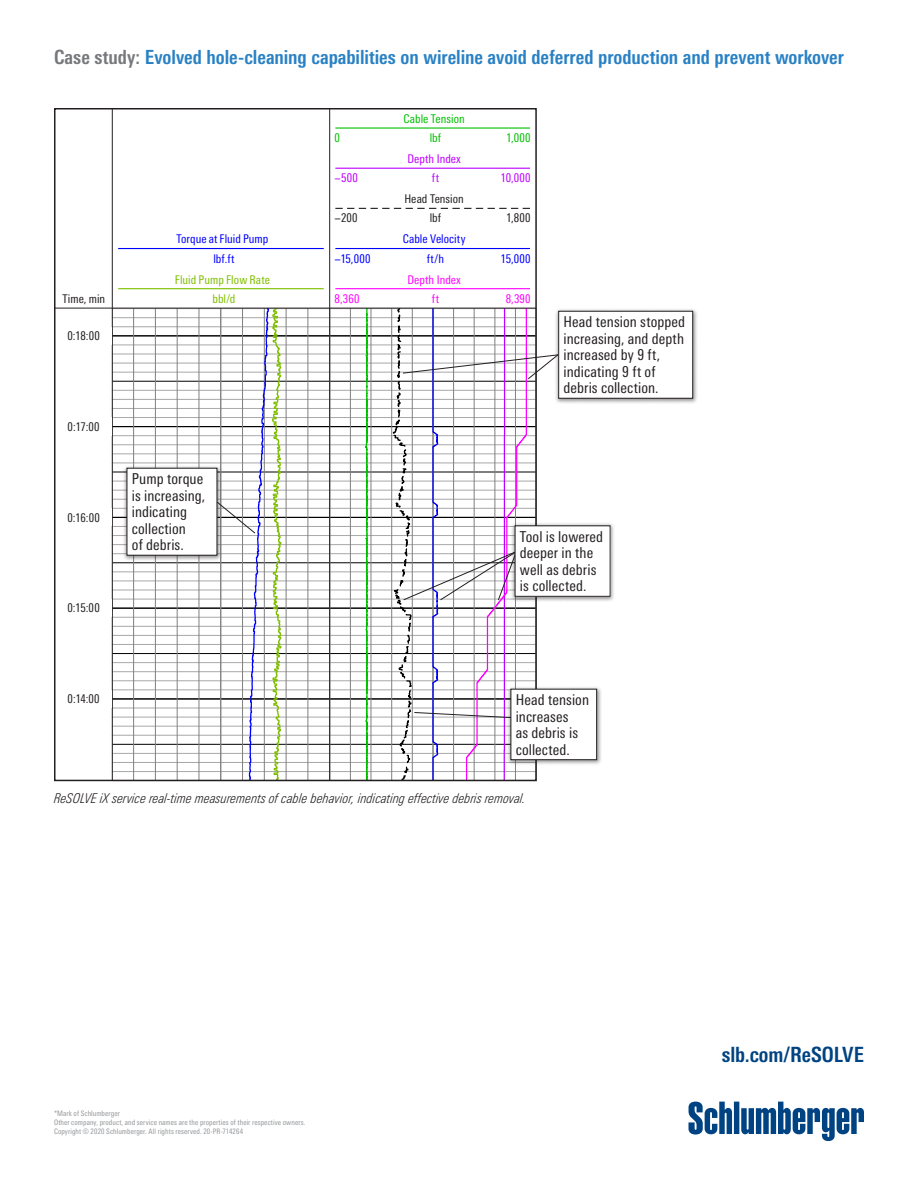
<style>
.page{position:relative;width:918px;height:1188px;background:#fff}
.page>*{position:absolute;margin:0;border:0;box-sizing:border-box;transform-origin:0 0}
.URL{font:700 condensed 21px "Univers Next Pro";letter-spacing:-.005em;color:#004382}
.Case_Study{font:700 condensed 19.5px "Univers Next Pro";letter-spacing:-.005em;color:#2981c4}
.Description{font:condensed 15px/16.5px "Univers Next Pro";letter-spacing:.005em;color:#231f20}
.t1{font:italic 300 condensed 13.5px "Univers Next Pro";letter-spacing:.005em;color:#231f20}
.Column_headers{font:condensed 12px "Univers Next Pro";letter-spacing:.005em;color:#231f20}
.Column_headers-2{font:condensed 12px "Univers Next Pro";letter-spacing:.005em;color:#00f}
.Column_headers-3{font:condensed 12px "Univers Next Pro";letter-spacing:.005em;color:#7fbf00}
.Column_headers-4{font:condensed 12px "Univers Next Pro";letter-spacing:.005em;color:#00bf00}
.Column_headers-5{font:condensed 12px "Univers Next Pro";letter-spacing:.005em;color:#bf00ff}
.Column_headers-6{font:condensed 12px "Univers Next Pro";letter-spacing:.005em;color:#f0f}
.Column_Headers_-_Lef{font:condensed 12px "Univers Next Pro";color:#00f}
.Coulmn_Headers_-_Rig{font:condensed 12px "Univers Next Pro";color:#bf00ff}
.Coulmn_Headers_-_Rig-2{font:condensed 12px "Univers Next Pro";color:#00f}
.Coulmn_Headers_-_Rig-3{font:condensed 12px "Univers Next Pro";color:#00bf00}
.Column_Headers_-_Lef-2{font:condensed 12px "Univers Next Pro";color:#f0f}
.Coulmn_Headers_-_Rig-4{font:condensed 12px "Univers Next Pro";color:#f0f}
.Coulmn_Headers_-_Rig-5{font:condensed 12px "Univers Next Pro";color:#231f20}
.Column_Headers_-_Lef-3{font:condensed 12px "Univers Next Pro";color:#bf00ff}
.Column_Headers_-_Lef-4{font:condensed 12px "Univers Next Pro";color:#231f20}
.Column_Headers_-_Lef-5{font:condensed 12px "Univers Next Pro";color:#00bf00}
.Boilerplate__docket{font:condensed 7.5px "Univers Next Pro";letter-spacing:.01em;color:#939598}
.s1{color:#76787b}
</style>
<div class="page">
<hr style="left:112px;top:744px;width:218px;height:1px;background:#000">
<hr style="left:112px;top:699px;width:218px;height:1px;background:#000">
<hr style="left:112px;top:653px;width:218px;height:1px;background:#000">
<hr style="left:112px;top:563px;width:218px;height:1px;background:#000">
<hr style="left:112px;top:472px;width:218px;height:1px;background:#000">
<hr style="left:112px;top:381px;width:218px;height:1px;background:#000">
<hr style="left:112px;top:336px;width:218px;height:1px;background:#000">
<hr style="left:112px;top:698px;width:218px;height:1px;background:#000">
<hr style="left:112px;top:608px;width:218px;height:1px;background:#000">
<hr style="left:112px;top:517px;width:218px;height:1px;background:#000">
<hr style="left:112px;top:426px;width:218px;height:1px;background:#000">
<hr style="left:112px;top:335px;width:218px;height:1px;background:#000">
<hr style="left:112px;top:771px;width:218px;height:1px;background:#a8a8a8">
<hr style="left:112px;top:762px;width:218px;height:1px;background:#a8a8a8">
<hr style="left:112px;top:753px;width:218px;height:1px;background:#a8a8a8">
<hr style="left:112px;top:735px;width:218px;height:1px;background:#a8a8a8">
<hr style="left:112px;top:726px;width:218px;height:1px;background:#a8a8a8">
<hr style="left:112px;top:717px;width:218px;height:1px;background:#a8a8a8">
<hr style="left:112px;top:708px;width:218px;height:1px;background:#a8a8a8">
<hr style="left:112px;top:690px;width:218px;height:1px;background:#a8a8a8">
<hr style="left:112px;top:681px;width:218px;height:1px;background:#a8a8a8">
<hr style="left:112px;top:671px;width:218px;height:1px;background:#a8a8a8">
<hr style="left:112px;top:662px;width:218px;height:1px;background:#a8a8a8">
<hr style="left:112px;top:644px;width:218px;height:1px;background:#a8a8a8">
<hr style="left:112px;top:635px;width:218px;height:1px;background:#a8a8a8">
<hr style="left:112px;top:626px;width:218px;height:1px;background:#a8a8a8">
<hr style="left:112px;top:617px;width:218px;height:1px;background:#a8a8a8">
<hr style="left:112px;top:599px;width:218px;height:1px;background:#a8a8a8">
<hr style="left:112px;top:590px;width:218px;height:1px;background:#a8a8a8">
<hr style="left:112px;top:581px;width:218px;height:1px;background:#a8a8a8">
<hr style="left:112px;top:572px;width:218px;height:1px;background:#a8a8a8">
<hr style="left:112px;top:553px;width:218px;height:1px;background:#a8a8a8">
<hr style="left:112px;top:544px;width:218px;height:1px;background:#a8a8a8">
<hr style="left:112px;top:535px;width:218px;height:1px;background:#a8a8a8">
<hr style="left:112px;top:526px;width:218px;height:1px;background:#a8a8a8">
<hr style="left:112px;top:508px;width:218px;height:1px;background:#a8a8a8">
<hr style="left:112px;top:499px;width:218px;height:1px;background:#a8a8a8">
<hr style="left:112px;top:490px;width:218px;height:1px;background:#a8a8a8">
<hr style="left:112px;top:481px;width:218px;height:1px;background:#a8a8a8">
<hr style="left:112px;top:463px;width:218px;height:1px;background:#a8a8a8">
<hr style="left:112px;top:454px;width:218px;height:1px;background:#a8a8a8">
<hr style="left:112px;top:445px;width:218px;height:1px;background:#a8a8a8">
<hr style="left:112px;top:435px;width:218px;height:1px;background:#a8a8a8">
<hr style="left:112px;top:417px;width:218px;height:1px;background:#a8a8a8">
<hr style="left:112px;top:408px;width:218px;height:1px;background:#a8a8a8">
<hr style="left:112px;top:399px;width:218px;height:1px;background:#a8a8a8">
<hr style="left:112px;top:390px;width:218px;height:1px;background:#a8a8a8">
<hr style="left:112px;top:372px;width:218px;height:1px;background:#a8a8a8">
<hr style="left:112px;top:363px;width:218px;height:1px;background:#a8a8a8">
<hr style="left:112px;top:354px;width:218px;height:1px;background:#a8a8a8">
<hr style="left:112px;top:345px;width:218px;height:1px;background:#a8a8a8">
<hr style="left:112px;top:327px;width:218px;height:1px;background:#a8a8a8">
<hr style="left:112px;top:317px;width:218px;height:1px;background:#a8a8a8">
<hr style="left:286px;top:308px;width:1px;height:473px;background:#808080">
<hr style="left:308px;top:308px;width:1px;height:473px;background:#808080">
<svg style="left:113px;top:309px;width:103px;height:469px"></svg>
<svg style="left:328px;top:309px;width:9px;height:469px"></svg>
<hr style="left:118px;top:248px;width:206px;height:1px;background:#00f">
<hr style="left:118px;top:288px;width:206px;height:1px;background:#7fbf00">
<hr style="left:112px;top:109px;width:1px;height:672px;background:#231f20">
<hr style="left:329px;top:109px;width:1px;height:672px;background:#231f20">
<hr style="left:55px;top:308px;width:481px;height:1px;background:#231f20">
<div style="left:554px;top:308px;width:144px;height:97px;background:#231f20;opacity:.5"></div>
<div style="left:559px;top:311px;width:134px;height:87px;background:#fff"></div>
<div style="left:558px;top:311px;width:135px;height:88px;border:1px solid #231f20"></div>
<div style="left:510px;top:522px;width:106px;height:80px;background:#231f20;opacity:.5"></div>
<div style="left:515px;top:526px;width:95px;height:70px;background:#fff"></div>
<div style="left:515px;top:525px;width:95px;height:72px;border:1px solid #231f20"></div>
<svg style="left:337px;top:308px;width:222px;height:473px"></svg>
<div style="left:506px;top:686px;width:96px;height:80px;background:#231f20;opacity:.5"></div>
<div style="left:511px;top:689px;width:86px;height:71px;background:#fff"></div>
<div style="left:511px;top:689px;width:86px;height:71px;border:1px solid #231f20"></div>
<div style="left:122px;top:465px;width:100px;height:97px;background:#231f20;opacity:.5"></div>
<div style="left:127px;top:468px;width:90px;height:87px;background:#fff"></div>
<svg style="left:216px;top:308px;width:67px;height:473px"></svg>
<hr style="left:335px;top:127px;width:195px;height:2px;background:#00bf00">
<hr style="left:335px;top:168px;width:195px;height:1px;background:#bf00ff">
<hr style="left:335px;top:288px;width:195px;height:1px;background:#f0f">
<svg style="left:335px;top:208px;width:195px;height:1px"></svg>
<hr style="left:335px;top:248px;width:195px;height:1px;background:#00f">
<svg style="left:688px;top:1102px;width:176px;height:39px"></svg>
<p class="Case_Study" style="left:54px;top:46px;width:791px"><span class="s1">Case study:</span> Evolved hole-cleaning capabilities on wireline avoid deferred production and prevent workover</p>
<p class="Column_headers-4" style="left:403px;top:112px;width:63px">Cable Tension</p>
<p class="Column_Headers_-_Lef-5" style="left:335px;top:131px;width:7px">0</p>
<p class="Column_headers-4" style="left:430px;top:131px;width:13px">lbf</p>
<p class="Coulmn_Headers_-_Rig-3" style="left:506px;top:131px;width:26px">1,000</p>
<p class="Column_headers-5" style="left:407px;top:152px;width:55px">Depth Index</p>
<p class="Column_Headers_-_Lef-3" style="left:335px;top:171px;width:25px">−500</p>
<p class="Column_headers-5" style="left:432px;top:171px;width:9px">ft</p>
<p class="Coulmn_Headers_-_Rig" style="left:501px;top:171px;width:32px">10,000</p>
<p class="Column_headers-2" style="left:177px;top:232px;width:93px">Torque at Fluid Pump</p>
<p class="Column_headers-2" style="left:213px;top:251px;width:23px">lbf.ft</p>
<p class="Column_headers-3" style="left:175px;top:272px;width:97px">Fluid Pump Flow Rate</p>
<p class="Column_headers" style="left:62px;top:292px;width:44px">Time, min</p>
<p class="Column_headers-3" style="left:212px;top:292px;width:24px">bbl/d</p>
<p class="Column_headers" style="left:67px;top:329px;width:34px">0:18:00</p>
<p class="Column_headers" style="left:68px;top:420px;width:34px">0:17:00</p>
<p class="Column_headers" style="left:67px;top:510px;width:34px">0:16:00</p>
<p class="Column_headers" style="left:67px;top:601px;width:34px">0:15:00</p>
<p class="Column_headers" style="left:68px;top:692px;width:34px">0:14:00</p>
<p class="Description" style="left:132px;top:471px;width:75px">Pump torque is increasing, indicating collection<br>of debris.</p>
<p class="Column_headers" style="left:404px;top:192px;width:61px">Head Tension</p>
<p class="Column_Headers_-_Lef-4" style="left:335px;top:211px;width:25px">−200</p>
<p class="Column_headers" style="left:430px;top:211px;width:13px">lbf</p>
<p class="Coulmn_Headers_-_Rig-5" style="left:506px;top:211px;width:26px">1,800</p>
<p class="Column_headers-2" style="left:403px;top:232px;width:64px">Cable Velocity</p>
<p class="Column_Headers_-_Lef" style="left:335px;top:251px;width:37px">−15,000</p>
<p class="Column_headers-2" style="left:427px;top:251px;width:19px">ft/h</p>
<p class="Coulmn_Headers_-_Rig-2" style="left:501px;top:251px;width:32px">15,000</p>
<p class="Column_headers-6" style="left:407px;top:272px;width:55px">Depth Index</p>
<p class="Column_Headers_-_Lef-2" style="left:335px;top:292px;width:27px">8,360</p>
<p class="Column_headers-6" style="left:432px;top:292px;width:9px">ft</p>
<p class="Coulmn_Headers_-_Rig-4" style="left:506px;top:292px;width:27px">8,390</p>
<p class="Description" style="left:564px;top:314px;width:123px">Head tension stopped increasing, and depth increased by 9 ft, indicating 9 ft of debris collection.</p>
<p class="Description" style="left:520px;top:528px;width:85px">Tool is lowered deeper in the well as debris is collected.</p>
<p class="Description" style="left:516px;top:692px;width:75px">Head tension increases<br>as debris is collected.</p>
<p class="t1" style="left:54px;top:790px;width:473px">ReSOLVE iX service real-time measurements of cable behavior, indicating effective debris removal.</p>
<p class="Boilerplate__docket" style="left:54px;top:1109px;width:67px">*Mark of Schlumberger</p>
<p class="Boilerplate__docket" style="left:54px;top:1118px;width:253px">Other company, product, and service names are the properties of their respective owners.</p>
<p class="Boilerplate__docket" style="left:54px;top:1127px;width:191px">Copyright © 2020 Schlumberger. All rights reserved. 20-PR-714264</p>
<p class="URL" style="left:722px;top:1042px;width:144px">slb.com/ReSOLVE</p>
</div>
